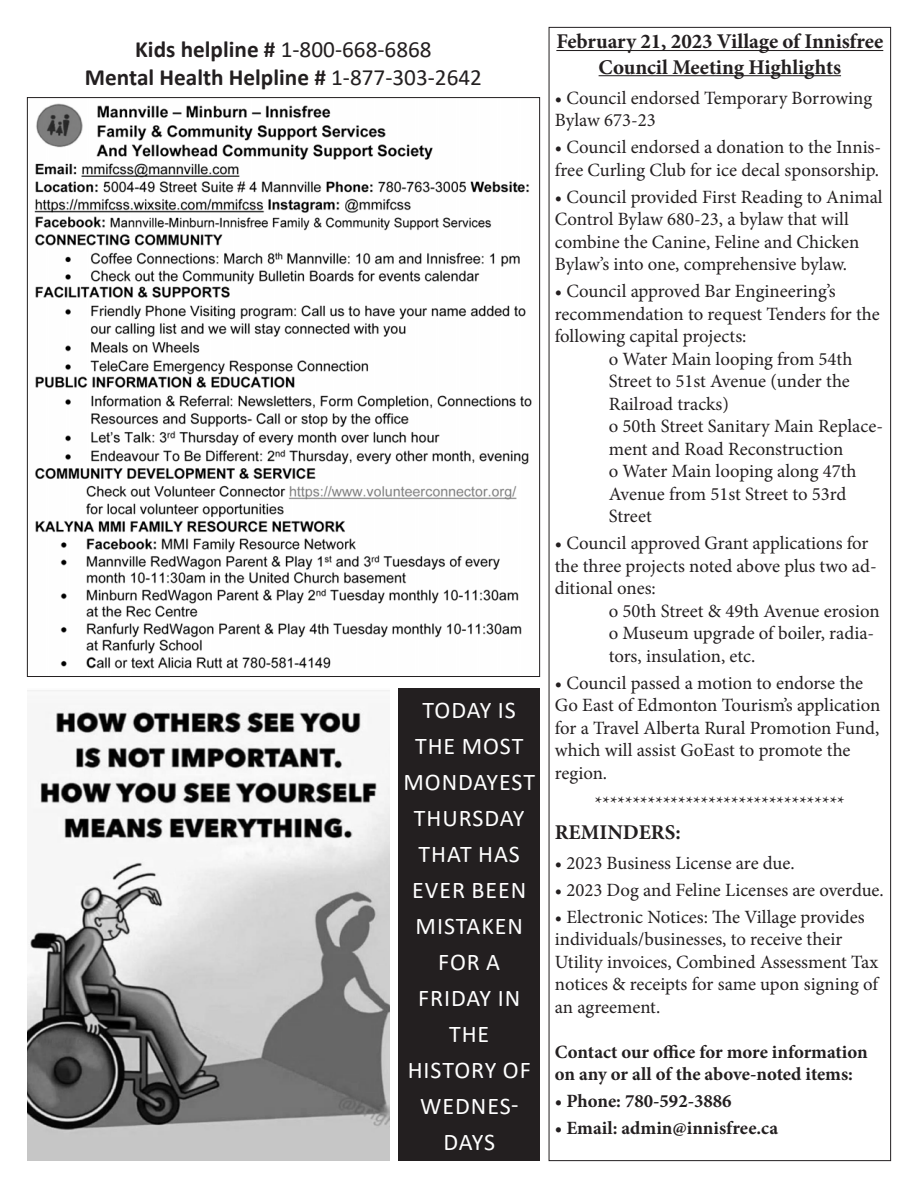
<style>
.page{position:relative;width:918px;height:1188px;background:#fff}
.page>*{position:absolute;margin:0;border:0;box-sizing:border-box;transform-origin:0 0}
.t1{font:24px/36px "Calibri";letter-spacing:.04em;color:#fff;text-align:center}
.t2{font:700 23.25px "Calibri";color:#231f20}
.t3{font:23.25px "Calibri";color:#231f20}
.t4{font:700 21px "Minion Pro";letter-spacing:-.005em;color:#231f20}
.t5{font:18.75px/22.5px "Minion Pro";color:#231f20}
.t6{font:700 18.75px/22.5px "Minion Pro";color:#231f20}
.s1{font-weight:700}
.s2{font-weight:400}
</style>
<div class="page">
<img style="left:34px;top:103px;width:498px;height:566px">
<hr style="left:556px;top:50px;width:327px;height:1px;background:#231f20">
<hr style="left:599px;top:75px;width:242px;height:1px;background:#231f20">
<img style="left:27px;top:690px;width:363px;height:471px">
<div style="left:399px;top:688px;width:141px;height:473px;background:#231f20"></div>
<p class="t3" style="left:135px;top:33px;width:298px"><span class="s1">Kids helpline #</span> 1-800-668-6868</p>
<p class="t2" style="left:85px;top:61px;width:399px">Mental Health Helpline # <span class="s2">1-877-303-2642</span></p>
<p class="t1" style="left:403px;top:691px;width:133px">TODAY IS<br>THE MOST<br>MONDAYEST<br>THURSDAY<br>THAT HAS<br>EVER BEEN<br>MISTAKEN<br>FOR A</p>
<p class="t1" style="left:418px;top:979px;width:103px">FRIDAY IN<br>THE</p>
<p class="t1" style="left:408px;top:1051px;width:124px">HISTORY OF<br>WEDNES-<br>DAYS</p>
<p class="t4" style="left:556px;top:27px;width:328px">February 21, 2023 Village of Innisfree</p>
<p class="t4" style="left:599px;top:52px;width:244px">Council Meeting Highlights</p>
<p class="t5" style="left:555px;top:86px;width:319px">• Council endorsed Temporary Borrowing<br>Bylaw 673-23</p>
<p class="t5" style="left:555px;top:136px;width:328px">• Council endorsed a donation to the Innis&shy;free Curling Club for ice decal sponsorship.</p>
<p class="t5" style="left:555px;top:185px;width:329px">• Council provided First Reading to Animal Control Bylaw 680-23, a bylaw that will combine the Canine, Feline and Chicken Bylaw’s into one, comprehensive bylaw.</p>
<p class="t5" style="left:555px;top:280px;width:327px">• Council approved Bar Engineering’s recommendation to request Tenders for the following capital projects:</p>
<p class="t5" style="left:609px;top:347px;width:245px">o Water Main looping from 54th</p>
<p class="t5" style="left:609px;top:370px;width:243px">Street to 51st Avenue (under the</p>
<p class="t5" style="left:609px;top:392px;width:122px">Railroad tracks)</p>
<p class="t5" style="left:609px;top:415px;width:276px">o 50th Street Sanitary Main Replace-</p>
<p class="t5" style="left:609px;top:437px;width:236px">ment and Road Reconstruction</p>
<p class="t5" style="left:609px;top:460px;width:249px">o Water Main looping along 47th</p>
<p class="t5" style="left:609px;top:482px;width:239px">Avenue from 51st Street to 53rd</p>
<p class="t5" style="left:609px;top:505px;width:44px">Street</p>
<p class="t5" style="left:555px;top:532px;width:323px">• Council approved Grant applications for the three projects noted above plus two ad&shy;ditional ones:</p>
<p class="t5" style="left:609px;top:599px;width:272px">o 50th Street &amp; 49th Avenue erosion</p>
<p class="t5" style="left:609px;top:622px;width:267px">o Museum upgrade of boiler, radia-</p>
<p class="t5" style="left:609px;top:644px;width:148px">tors, insulation, etc.</p>
<p class="t5" style="left:555px;top:671px;width:327px">• Council passed a motion to endorse the Go East of Edmonton Tourism’s application for a Travel Alberta Rural Promotion Fund, which will assist GoEast to promote the region.</p>
<p class="t5" style="left:595px;top:791px;width:251px">*********************************</p>
<p class="t4" style="left:555px;top:817px;width:127px">REMINDERS:</p>
<p class="t5" style="left:555px;top:851px;width:241px">• 2023 Business License are due.</p>
<p class="t5" style="left:555px;top:878px;width:330px">• 2023 Dog and Feline Licenses are overdue.</p>
<p class="t5" style="left:555px;top:905px;width:325px">• Electronic Notices: The Village provides individuals/businesses, to receive their Utility invoices, Combined Assessment Tax notices &amp; receipts for same upon signing of an agreement.</p>
<p class="t6" style="left:555px;top:1040px;width:314px">Contact our office for more information on any or all of the above-noted items:</p>
<p class="t6" style="left:555px;top:1090px;width:178px">• Phone: 780-592-3886</p>
<p class="t6" style="left:555px;top:1117px;width:225px">• Email: admin@innisfree.ca</p>
</div>
